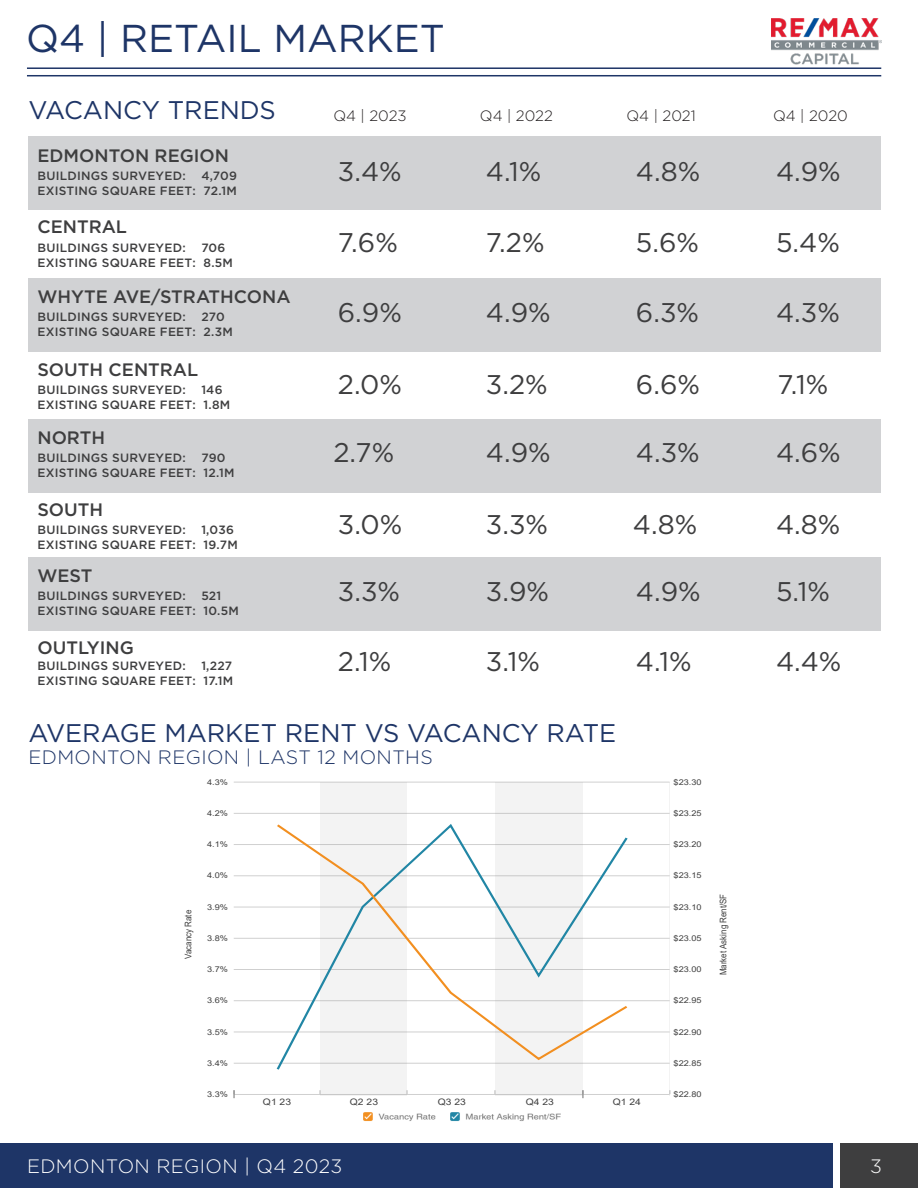
<style>
.page{position:relative;width:918px;height:1188px;background:#fff}
.page>*{position:absolute;margin:0;border:0;box-sizing:border-box;transform-origin:0 0}
.t1{font:38.85px "Gotham";color:#1e3567}
.t2{font:27px "Gotham";color:#3e3e3f}
.t3{font:25.5px "Gotham";color:#1e3567}
.t4{font:300 19.35px "Gotham";letter-spacing:.02em;color:#1e3567}
.t5{font:300 19.35px "Gotham";letter-spacing:.02em;color:#fff}
.t6{font:500 18px "Gotham";color:#3e3e3f}
.t7{font:300 15px "Gotham";color:#231f20}
.t8{font:500 12px "Gotham";letter-spacing:.02em;color:#3e3e3f}
.t9{font:9.15px "Arial";color:#404040;scale:.87 1}
.t10{font:9px "Arial";color:#404040;scale:1.15 1}
.t11{font:7.95px "Arial";color:#404040;scale:1.15 1}
</style>
<div class="page">
<img style="left:771px;top:19px;width:110px;height:46px">
<hr style="left:27px;top:67px;width:854px;height:2px;background:#1e3567">
<hr style="left:27px;top:75px;width:854px;height:1px;background:#1e3567">
<div style="left:0;top:1143px;width:833px;height:45px;background:#1e3567"></div>
<div style="left:840px;top:1143px;width:78px;height:45px;background:#3e3e3f"></div>
<div style="left:28px;top:136px;width:853px;height:74px;background:#d1d2d4"></div>
<div style="left:28px;top:278px;width:853px;height:74px;background:#d1d2d4"></div>
<div style="left:28px;top:419px;width:853px;height:73px;background:#d1d2d4"></div>
<div style="left:28px;top:557px;width:853px;height:73px;background:#d1d2d4"></div>
<hr style="left:234px;top:1094px;width:436px;height:1px;background:#ccc">
<hr style="left:234px;top:1063px;width:436px;height:1px;background:#ccc">
<hr style="left:234px;top:1032px;width:436px;height:1px;background:#ccc">
<hr style="left:234px;top:1000px;width:436px;height:1px;background:#ccc">
<hr style="left:234px;top:969px;width:436px;height:1px;background:#ccc">
<hr style="left:234px;top:938px;width:436px;height:1px;background:#ccc">
<hr style="left:234px;top:907px;width:436px;height:1px;background:#ccc">
<hr style="left:234px;top:876px;width:436px;height:1px;background:#ccc">
<hr style="left:234px;top:844px;width:436px;height:1px;background:#ccc">
<hr style="left:234px;top:813px;width:436px;height:1px;background:#ccc">
<hr style="left:234px;top:782px;width:436px;height:1px;background:#ccc">
<div style="left:320px;top:782px;width:87px;height:313px;background:#f3f3f3"></div>
<div style="left:495px;top:782px;width:88px;height:313px;background:#f3f3f3"></div>
<svg style="left:275px;top:1061px;width:355px;height:9px"></svg>
<svg style="left:274px;top:824px;width:356px;height:237px"></svg>
<img style="left:363px;top:1112px;width:198px;height:10px">
<p class="t1" style="left:26px;top:16px;width:420px">Q4 | RETAIL MARKET</p>
<p class="t3" style="left:28px;top:96px;width:249px">VACANCY TRENDS</p>
<p class="t7" style="left:333px;top:106px;width:75px">Q4 | 2023</p>
<p class="t7" style="left:480px;top:106px;width:75px">Q4 | 2022</p>
<p class="t7" style="left:627px;top:106px;width:71px">Q4 | 2021</p>
<p class="t7" style="left:773px;top:106px;width:76px">Q4 | 2020</p>
<p class="t6" style="left:37px;top:144px;width:193px">EDMONTON REGION</p>
<p class="t8" style="left:37px;top:168px;width:150px">BUILDINGS SURVEYED:</p>
<p class="t8" style="left:201px;top:168px;width:37px">4,709</p>
<p class="t8" style="left:37px;top:183px;width:201px">EXISTING SQUARE FEET: 72.1M</p>
<p class="t2" style="left:338px;top:157px;width:65px">3.4%</p>
<p class="t2" style="left:486px;top:157px;width:57px">4.1%</p>
<p class="t2" style="left:636px;top:157px;width:66px">4.8%</p>
<p class="t2" style="left:776px;top:157px;width:66px">4.9%</p>
<p class="t6" style="left:37px;top:215px;width:91px">CENTRAL</p>
<p class="t8" style="left:37px;top:240px;width:150px">BUILDINGS SURVEYED:</p>
<p class="t8" style="left:201px;top:240px;width:26px">706</p>
<p class="t8" style="left:37px;top:255px;width:197px">EXISTING SQUARE FEET: 8.5M</p>
<p class="t6" style="left:37px;top:285px;width:255px">WHYTE AVE/STRATHCONA</p>
<p class="t8" style="left:37px;top:309px;width:150px">BUILDINGS SURVEYED:</p>
<p class="t8" style="left:201px;top:309px;width:25px">270</p>
<p class="t8" style="left:37px;top:324px;width:197px">EXISTING SQUARE FEET: 2.3M</p>
<p class="t6" style="left:37px;top:357px;width:162px">SOUTH CENTRAL</p>
<p class="t8" style="left:37px;top:382px;width:150px">BUILDINGS SURVEYED:</p>
<p class="t8" style="left:201px;top:382px;width:23px">146</p>
<p class="t8" style="left:37px;top:397px;width:194px">EXISTING SQUARE FEET: 1.8M</p>
<p class="t6" style="left:37px;top:425px;width:69px">NORTH</p>
<p class="t8" style="left:37px;top:450px;width:150px">BUILDINGS SURVEYED:</p>
<p class="t8" style="left:201px;top:450px;width:26px">790</p>
<p class="t8" style="left:37px;top:465px;width:199px">EXISTING SQUARE FEET: 12.1M</p>
<p class="t6" style="left:37px;top:497px;width:67px">SOUTH</p>
<p class="t8" style="left:37px;top:522px;width:150px">BUILDINGS SURVEYED:</p>
<p class="t8" style="left:201px;top:522px;width:34px">1,036</p>
<p class="t8" style="left:37px;top:537px;width:202px">EXISTING SQUARE FEET: 19.7M</p>
<p class="t6" style="left:37px;top:563px;width:57px">WEST</p>
<p class="t8" style="left:37px;top:588px;width:150px">BUILDINGS SURVEYED:</p>
<p class="t8" style="left:201px;top:588px;width:21px">521</p>
<p class="t8" style="left:37px;top:603px;width:203px">EXISTING SQUARE FEET: 10.5M</p>
<p class="t6" style="left:37px;top:635px;width:98px">OUTLYING</p>
<p class="t8" style="left:37px;top:658px;width:150px">BUILDINGS SURVEYED:</p>
<p class="t8" style="left:201px;top:658px;width:32px">1,227</p>
<p class="t8" style="left:37px;top:673px;width:197px">EXISTING SQUARE FEET: 17.1M</p>
<p class="t2" style="left:338px;top:228px;width:61px">7.6%</p>
<p class="t2" style="left:486px;top:228px;width:60px">7.2%</p>
<p class="t2" style="left:636px;top:228px;width:65px">5.6%</p>
<p class="t2" style="left:776px;top:228px;width:65px">5.4%</p>
<p class="t2" style="left:338px;top:297px;width:66px">6.9%</p>
<p class="t2" style="left:486px;top:297px;width:66px">4.9%</p>
<p class="t2" style="left:636px;top:297px;width:65px">6.3%</p>
<p class="t2" style="left:776px;top:297px;width:65px">4.3%</p>
<p class="t2" style="left:338px;top:370px;width:66px">2.0%</p>
<p class="t2" style="left:486px;top:370px;width:63px">3.2%</p>
<p class="t2" style="left:636px;top:370px;width:66px">6.6%</p>
<p class="t2" style="left:778px;top:370px;width:52px">7.1%</p>
<p class="t2" style="left:333px;top:438px;width:62px">2.7%</p>
<p class="t2" style="left:486px;top:438px;width:66px">4.9%</p>
<p class="t2" style="left:636px;top:438px;width:65px">4.3%</p>
<p class="t2" style="left:776px;top:438px;width:66px">4.6%</p>
<p class="t2" style="left:338px;top:510px;width:66px">3.0%</p>
<p class="t2" style="left:486px;top:510px;width:64px">3.3%</p>
<p class="t2" style="left:633px;top:510px;width:66px">4.8%</p>
<p class="t2" style="left:776px;top:510px;width:66px">4.8%</p>
<p class="t2" style="left:338px;top:576px;width:64px">3.3%</p>
<p class="t2" style="left:486px;top:576px;width:65px">3.9%</p>
<p class="t2" style="left:636px;top:576px;width:66px">4.9%</p>
<p class="t2" style="left:776px;top:576px;width:55px">5.1%</p>
<p class="t2" style="left:338px;top:647px;width:55px">2.1%</p>
<p class="t2" style="left:486px;top:647px;width:55px">3.1%</p>
<p class="t2" style="left:636px;top:647px;width:57px">4.1%</p>
<p class="t2" style="left:776px;top:647px;width:67px">4.4%</p>
<p class="t3" style="left:28px;top:719px;width:589px">AVERAGE MARKET RENT VS VACANCY RATE</p>
<p class="t4" style="left:28px;top:745px;width:406px">EDMONTON REGION | LAST 12 MONTHS</p>
<p class="t11" style="left:207px;top:776px;width:20px">4.3%</p>
<p class="t11" style="left:674px;top:776px;width:26px">$23.30</p>
<p class="t11" style="left:207px;top:808px;width:20px">4.2%</p>
<p class="t11" style="left:674px;top:808px;width:26px">$23.25</p>
<p class="t11" style="left:207px;top:839px;width:20px">4.1%</p>
<p class="t11" style="left:674px;top:839px;width:26px">$23.20</p>
<p class="t11" style="left:207px;top:870px;width:20px">4.0%</p>
<p class="t11" style="left:674px;top:870px;width:26px">$23.15</p>
<p class="t9" style="left:182px;top:959px;width:58px;rotate:-90deg">Vacancy Rate</p>
<p class="t11" style="left:207px;top:901px;width:20px">3.9%</p>
<p class="t11" style="left:207px;top:933px;width:20px">3.8%</p>
<p class="t11" style="left:207px;top:964px;width:20px">3.7%</p>
<p class="t11" style="left:674px;top:901px;width:26px">$23.10</p>
<p class="t11" style="left:674px;top:933px;width:26px">$23.05</p>
<p class="t11" style="left:674px;top:964px;width:26px">$23.00</p>
<p class="t9" style="left:717px;top:975px;width:95px;rotate:-90deg">Market Asking Rent/SF</p>
<p class="t11" style="left:207px;top:995px;width:20px">3.6%</p>
<p class="t11" style="left:674px;top:995px;width:26px">$22.95</p>
<p class="t11" style="left:207px;top:1026px;width:20px">3.5%</p>
<p class="t11" style="left:674px;top:1026px;width:26px">$22.90</p>
<p class="t11" style="left:207px;top:1057px;width:20px">3.4%</p>
<p class="t11" style="left:674px;top:1057px;width:26px">$22.85</p>
<p class="t11" style="left:207px;top:1089px;width:20px">3.3%</p>
<p class="t10" style="left:263px;top:1095px;width:26px">Q1 23</p>
<p class="t10" style="left:350px;top:1095px;width:26px">Q2 23</p>
<p class="t10" style="left:438px;top:1095px;width:26px">Q3 23</p>
<p class="t10" style="left:526px;top:1095px;width:26px">Q4 23</p>
<p class="t10" style="left:613px;top:1095px;width:26px">Q1 24</p>
<p class="t11" style="left:674px;top:1089px;width:26px">$22.80</p>
<p class="t5" style="left:27px;top:1154px;width:317px">EDMONTON REGION | Q4 2023</p>
<p class="t5" style="left:870px;top:1154px;width:13px">3</p>
</div>
